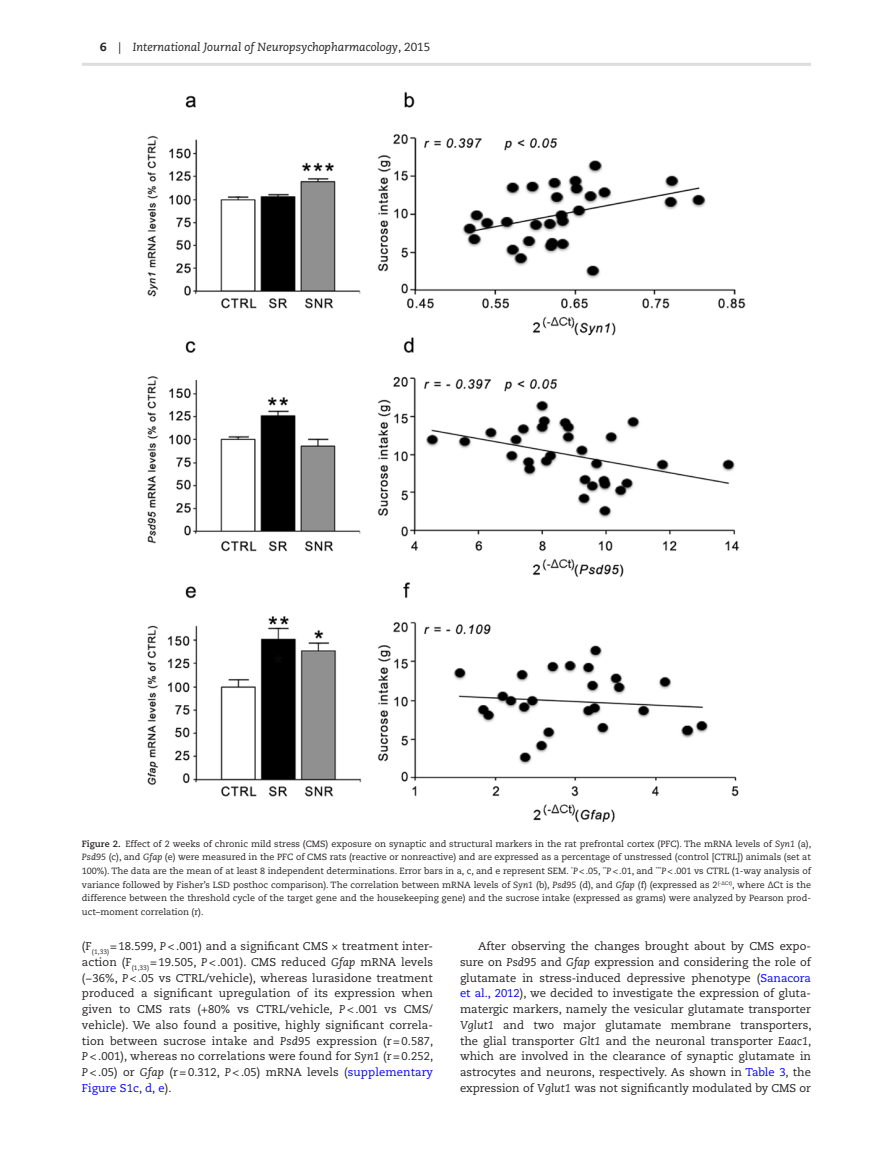
<style>
.page{position:relative;width:893px;height:1174px;background:#fff}
.page>*{position:absolute;margin:0;border:0;box-sizing:border-box;transform-origin:0 0}
.t1{font:italic 11.7px "Caecilia LT Std";color:#231f20}
.t2{font:11.25px/15.8px "Caecilia LT Std";color:#231f20;text-align:justify}
.t3{font:9px/13.5px "Caecilia LT Std";color:#231f20;text-align:justify}
.s1{font-weight:800;font-style:normal}
.s2{font-style:normal}
.s3{font-weight:700}
.s4{font-style:italic}
.s5{color:#00f}
</style>
<div class="page">
<hr style="left:82px;top:63px;width:729px;height:3px;background:#dcdddf">
<img style="left:148px;top:91px;width:597px;height:732px">
<p class="t1" style="left:100px;top:40px;width:332px"><span class="s1">6</span> <span class="s2">|</span> International Journal of Neuropsychopharmacology<span class="s2">, 2015</span></p>
<p class="t3" style="left:82px;top:837px;width:731px"><span class="s3">Figure 2.</span> Effect of 2 weeks of chronic mild stress (CMS) exposure on synaptic and structural markers in the rat prefrontal cortex (PFC). The mRNA levels of <span class="s4">Syn1</span> (a), <span class="s4">Psd95</span> (c), and <span class="s4">Gfap</span> (e) were measured in the PFC of CMS rats (reactive or nonreactive) and are expressed as a percentage of unstressed (control [CTRL]) animals (set at 100%). The data are the mean of at least 8 independent determinations. Error bars in a, c, and e represent SEM. <sup>*</sup><span class="s4">P</span>&lt;.05, <sup>**</sup><span class="s4">P</span>&lt;.01, and <sup>***</sup><span class="s4">P</span>&lt;.001 vs CTRL (1-way analysis of variance followed by Fisher’s LSD posthoc comparison). The correlation between mRNA levels of <span class="s4">Syn1</span> (b), <span class="s4">Psd95</span> (d), and <span class="s4">Gfap</span> (f) (expressed as 2<sup>(-ΔCt)</sup>, where ΔCt is the difference between the threshold cycle of the target gene and the housekeeping gene) and the sucrose intake (expressed as grams) were analyzed by Pearson prod&shy;uct–moment correlation (r).</p>
<p class="t2" style="left:82px;top:938px;width:353px">(F<sub>(1,33)</sub>=18.599, <span class="s4">P</span>&lt;.001) and a significant CMS × treatment inter&shy;action (F<sub>(1,33)</sub>=19.505, <span class="s4">P</span>&lt;.001). CMS reduced <span class="s4">Gfap</span> mRNA levels (−36%, <span class="s4">P</span>&lt;.05 vs CTRL/vehicle), whereas lurasidone treatment produced a significant upregulation of its expression when given to CMS rats (+80% vs CTRL/vehicle, <span class="s4">P</span>&lt;.001 vs CMS/ vehicle). We also found a positive, highly significant correla&shy;tion between sucrose intake and <span class="s4">Psd95</span> expression (r=0.587, <span class="s4">P</span>&lt;.001), whereas no correlations were found for <span class="s4">Syn1</span> (r=0.252, <span class="s4">P</span>&lt;.05) or <span class="s4">Gfap</span> (r=0.312, <span class="s4">P</span>&lt;.05) mRNA levels (<span class="s5">supplementary Figure S1c, d, e</span>).</p>
<p class="t2" style="left:460px;top:938px;width:353px;text-indent:18px">After observing the changes brought about by CMS expo&shy;sure on <span class="s4">Psd95</span> and <span class="s4">Gfap</span> expression and considering the role of glutamate in stress-induced depressive phenotype (<span class="s5">Sanacora et al., 2012</span>), we decided to investigate the expression of gluta&shy;matergic markers, namely the vesicular glutamate transporter <span class="s4">Vglut1</span> and two major glutamate membrane transporters, the glial transporter <span class="s4">Glt1</span> and the neuronal transporter <span class="s4">Eaac1</span>, which are involved in the clearance of synaptic glutamate in astrocytes and neurons, respectively. As shown in <span class="s5">Table 3</span>, the expression of <span class="s4">Vglut1</span> was not significantly modulated by CMS or</p>
</div>
